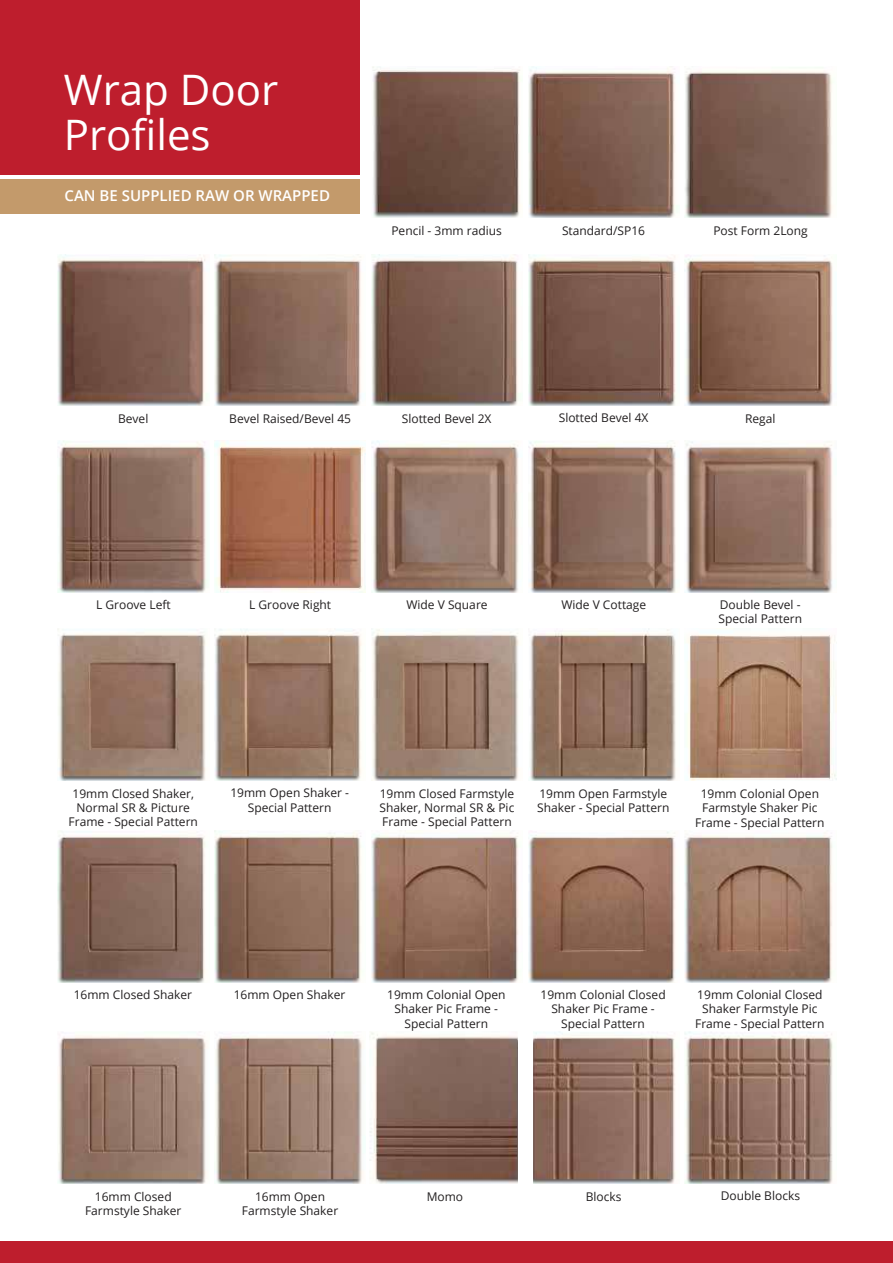
<style>
.page{position:relative;width:893px;height:1263px;background:#fff}
.page>*{position:absolute;margin:0;border:0;box-sizing:border-box;transform-origin:0 0}
.t1{font:42px/45px "Open Sans";color:#fff}
.t2{font:600 15px "Open Sans";color:#fff}
.t3{font:12px/14.4px "Open Sans";color:#221f20;text-align:center}
</style>
<div class="page">
<div style="left:0;top:0;width:359px;height:175px;background:#be1e2d"></div>
<div style="left:0;top:1242px;width:893px;height:21px;background:#be1e2d"></div>
<img style="left:528px;top:254px;width:148px;height:152px">
<img style="left:533px;top:1032px;width:143px;height:151px">
<img style="left:685px;top:70px;width:148px;height:147px">
<img style="left:215px;top:254px;width:146px;height:152px">
<img style="left:58px;top:831px;width:148px;height:151px">
<img style="left:528px;top:441px;width:148px;height:151px">
<img style="left:685px;top:255px;width:148px;height:151px">
<img style="left:685px;top:441px;width:148px;height:151px">
<img style="left:372px;top:441px;width:147px;height:151px">
<img style="left:215px;top:441px;width:151px;height:151px">
<img style="left:58px;top:441px;width:151px;height:151px">
<img style="left:685px;top:1032px;width:148px;height:151px">
<img style="left:372px;top:66px;width:149px;height:151px">
<img style="left:58px;top:254px;width:150px;height:152px">
<img style="left:370px;top:1032px;width:148px;height:151px">
<img style="left:529px;top:629px;width:147px;height:151px">
<img style="left:58px;top:1032px;width:149px;height:151px">
<img style="left:371px;top:254px;width:150px;height:152px">
<img style="left:528px;top:66px;width:150px;height:151px">
<img style="left:215px;top:831px;width:147px;height:151px">
<img style="left:371px;top:831px;width:148px;height:151px">
<img style="left:528px;top:831px;width:148px;height:151px">
<img style="left:685px;top:833px;width:148px;height:149px">
<div style="left:0;top:179px;width:359px;height:34px;background:#c39a6b"></div>
<img style="left:58px;top:629px;width:148px;height:151px">
<img style="left:215px;top:1032px;width:150px;height:151px">
<img style="left:215px;top:629px;width:147px;height:151px">
<img style="left:687px;top:634px;width:149px;height:146px">
<img style="left:372px;top:629px;width:147px;height:151px">
<h1 class="t1" style="left:64px;top:71px;width:216px">Wrap Door<br>Profiles</h1>
<p class="t2" style="left:65px;top:187px;width:267px">CAN BE SUPPLIED RAW OR WRAPPED</p>
<p class="t3" style="left:391px;top:225px;width:112px">Pencil - 3mm radius</p>
<p class="t3" style="left:562px;top:225px;width:85px">Standard/SP16</p>
<p class="t3" style="left:713px;top:225px;width:96px">Post Form 2Long</p>
<p class="t3" style="left:118px;top:413px;width:32px">Bevel</p>
<p class="t3" style="left:229px;top:412px;width:123px">Bevel Raised/Bevel 45</p>
<p class="t3" style="left:402px;top:413px;width:91px">Slotted Bevel 2X</p>
<p class="t3" style="left:559px;top:412px;width:91px">Slotted Bevel 4X</p>
<p class="t3" style="left:745px;top:412px;width:32px">Regal</p>
<p class="t3" style="left:96px;top:598px;width:76px">L Groove Left</p>
<p class="t3" style="left:249px;top:598px;width:83px">L Groove Right</p>
<p class="t3" style="left:406px;top:598px;width:83px">Wide V Square</p>
<p class="t3" style="left:561px;top:599px;width:86px">Wide V Cottage</p>
<p class="t3" style="left:718px;top:598px;width:85px;text-align:left">Double Bevel -<br>Special Pattern</p>
<p class="t3" style="left:69px;top:787px;width:131px">19mm Closed Shaker,<br>Normal SR &amp; Picture<br>Frame - Special Pattern</p>
<p class="t3" style="left:230px;top:787px;width:120px">19mm Open Shaker -<br>Special Pattern</p>
<p class="t3" style="left:695px;top:787px;width:131px">19mm Colonial Open<br>Farmstyle Shaker Pic<br>Frame - Special Pattern</p>
<p class="t3" style="left:380px;top:787px;width:136px;text-align:justify">19mm Closed Farmstyle Shaker, Normal SR &amp; Pic Frame - Special Pattern</p>
<p class="t3" style="left:537px;top:787px;width:134px;text-align:left">19mm Open Farmstyle<br>Shaker - Special Pattern</p>
<p class="t3" style="left:74px;top:989px;width:120px">16mm Closed Shaker</p>
<p class="t3" style="left:234px;top:989px;width:113px">16mm Open Shaker</p>
<p class="t3" style="left:387px;top:989px;width:120px">19mm Colonial Open<br>Shaker Pic Frame -<br>Special Pattern</p>
<p class="t3" style="left:540px;top:989px;width:127px">19mm Colonial Closed<br>Shaker Pic Frame -<br>Special Pattern</p>
<p class="t3" style="left:695px;top:989px;width:131px">19mm Colonial Closed<br>Shaker Farmstyle Pic<br>Frame - Special Pattern</p>
<p class="t3" style="left:85px;top:1190px;width:98px">16mm Closed<br>Farmstyle Shaker</p>
<p class="t3" style="left:242px;top:1190px;width:98px">16mm Open<br>Farmstyle Shaker</p>
<p class="t3" style="left:427px;top:1190px;width:38px">Momo</p>
<p class="t3" style="left:586px;top:1190px;width:37px">Blocks</p>
<p class="t3" style="left:721px;top:1190px;width:81px">Double Blocks</p>
</div>
